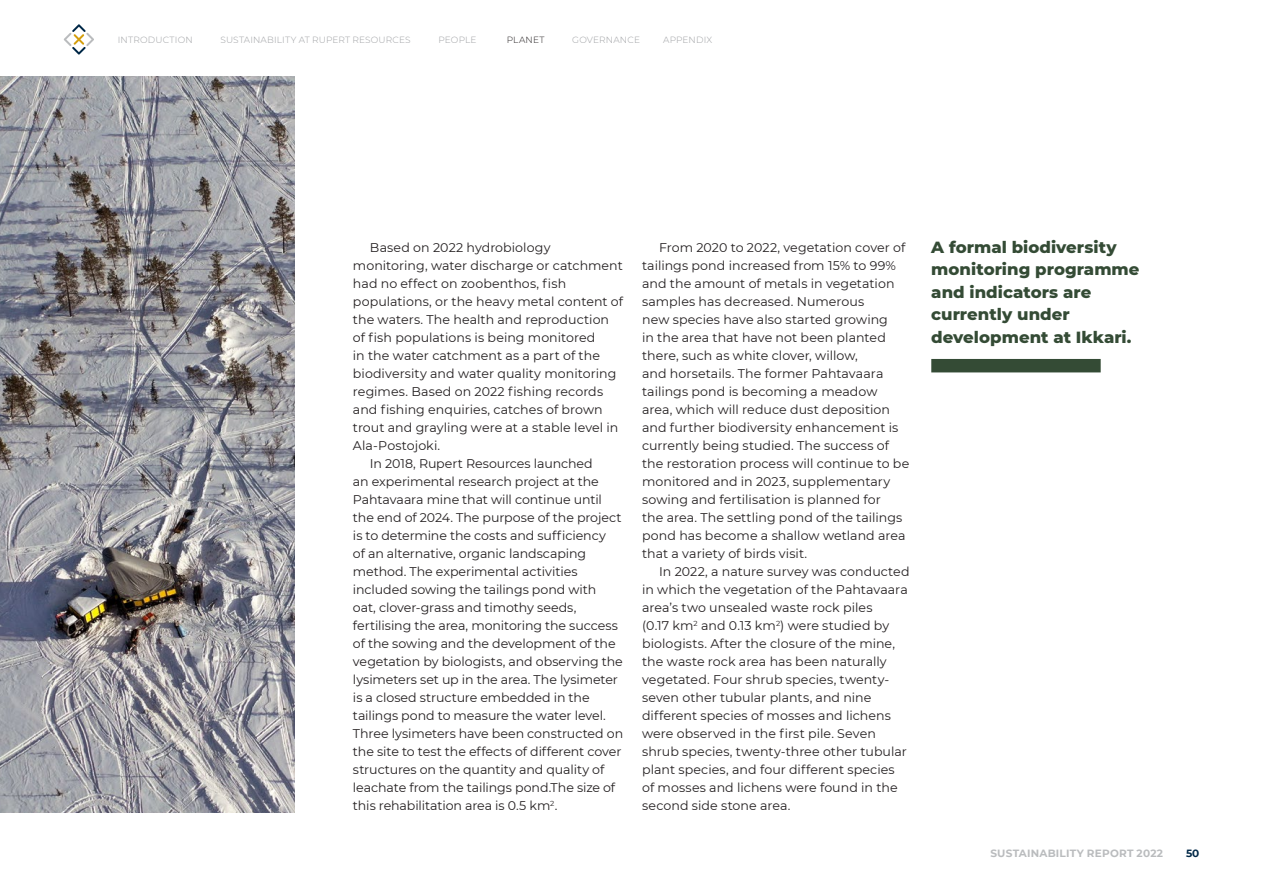
<style>
.page{position:relative;width:1263px;height:893px;background:#fff}
.page>*{position:absolute;margin:0;border:0;box-sizing:border-box;transform-origin:0 0}
.Manna_Ingressi{font:800 16.5px/22.5px "Montserrat";letter-spacing:.005em;color:#344b35}
.Manna_SIS__Leipäteks{font:12.6px/18px "Montserrat";color:#231f20}
.t1{font:700 10.5px "Montserrat";letter-spacing:.02em;color:#babcbe}
.t2{font:700 10.5px "Montserrat";color:#002847}
.t3{font:300 9px "Montserrat";letter-spacing:.02em;color:#9d9fa2}
.t4{font:300 9px "Montserrat";letter-spacing:.02em;color:#231f20}
</style>
<div class="page">
<svg style="left:64px;top:24px;width:30px;height:31px"></svg>
<img style="left:0;top:77px;width:294px;height:735px">
<div style="left:931px;top:359px;width:170px;height:13px;background:#344b35"></div>
<p class="t3" style="left:118px;top:33px;width:76px">INTRODUCTION</p>
<p class="t3" style="left:220px;top:33px;width:192px">SUSTAINABILITY AT RUPERT RESOURCES</p>
<p class="t3" style="left:438px;top:33px;width:40px">PEOPLE</p>
<p class="t4" style="left:507px;top:33px;width:39px">PLANET</p>
<p class="t3" style="left:572px;top:33px;width:69px">GOVERNANCE</p>
<p class="t3" style="left:663px;top:33px;width:51px">APPENDIX</p>
<p class="Manna_SIS__Leipäteks" style="left:353px;top:238px;width:272px;text-indent:17px">Based on 2022 hydrobiology monitoring, water discharge or catchment had no effect on zoobenthos, fish populations, or the heavy metal content of the waters. The health and reproduction of fish populations is being monitored<br>in the water catchment as a part of the biodiversity and water quality monitoring regimes. Based on 2022 fishing records and fishing enquiries, catches of brown trout and grayling were at a stable level in Ala-Postojoki.</p>
<p class="Manna_SIS__Leipäteks" style="left:353px;top:454px;width:272px;text-indent:17px">In 2018, Rupert Resources launched<br>an experimental research project at the Pahtavaara mine that will continue until the end of 2024. The purpose of the project is to determine the costs and sufficiency<br>of an alternative, organic landscaping method. The experimental activities included sowing the tailings pond with<br>oat, clover-grass and timothy seeds, fertilising the area, monitoring the success of the sowing and the development of the vegetation by biologists, and observing the lysimeters set up in the area. The lysimeter is a closed structure embedded in the tailings pond to measure the water level.<br>Three lysimeters have been constructed on the site to test the effects of different cover structures on the quantity and quality of leachate from the tailings pond.The size of this rehabilitation area is 0.5 km<sup>2</sup>.</p>
<p class="Manna_SIS__Leipäteks" style="left:642px;top:238px;width:269px;text-indent:17px">From 2020 to 2022, vegetation cover of tailings pond increased from 15% to 99% and the amount of metals in vegetation samples has decreased. Numerous<br>new species have also started growing<br>in the area that have not been planted there, such as white clover, willow,<br>and horsetails. The former Pahtavaara tailings pond is becoming a meadow area, which will reduce dust deposition and further biodiversity enhancement is currently being studied. The success of the restoration process will continue to be monitored and in 2023, supplementary sowing and fertilisation is planned for<br>the area. The settling pond of the tailings pond has become a shallow wetland area that a variety of birds visit.</p>
<p class="Manna_SIS__Leipäteks" style="left:642px;top:562px;width:269px;text-indent:17px">In 2022, a nature survey was conducted in which the vegetation of the Pahtavaara area’s two unsealed waste rock piles<br>(0.17 km<sup>2</sup> and 0.13 km<sup>2</sup>) were studied by biologists. After the closure of the mine, the waste rock area has been naturally vegetated. Four shrub species, twenty&shy;seven other tubular plants, and nine different species of mosses and lichens were observed in the first pile. Seven shrub species, twenty-three other tubular plant species, and four different species of mosses and lichens were found in the second side stone area.</p>
<p class="Manna_Ingressi" style="left:931px;top:235px;width:210px">A formal biodiversity monitoring programme and indicators are currently under development at Ikkari.</p>
<p class="t1" style="left:990px;top:845px;width:174px">SUSTAINABILITY REPORT 2022</p>
<p class="t2" style="left:1186px;top:845px;width:15px">50</p>
</div>
